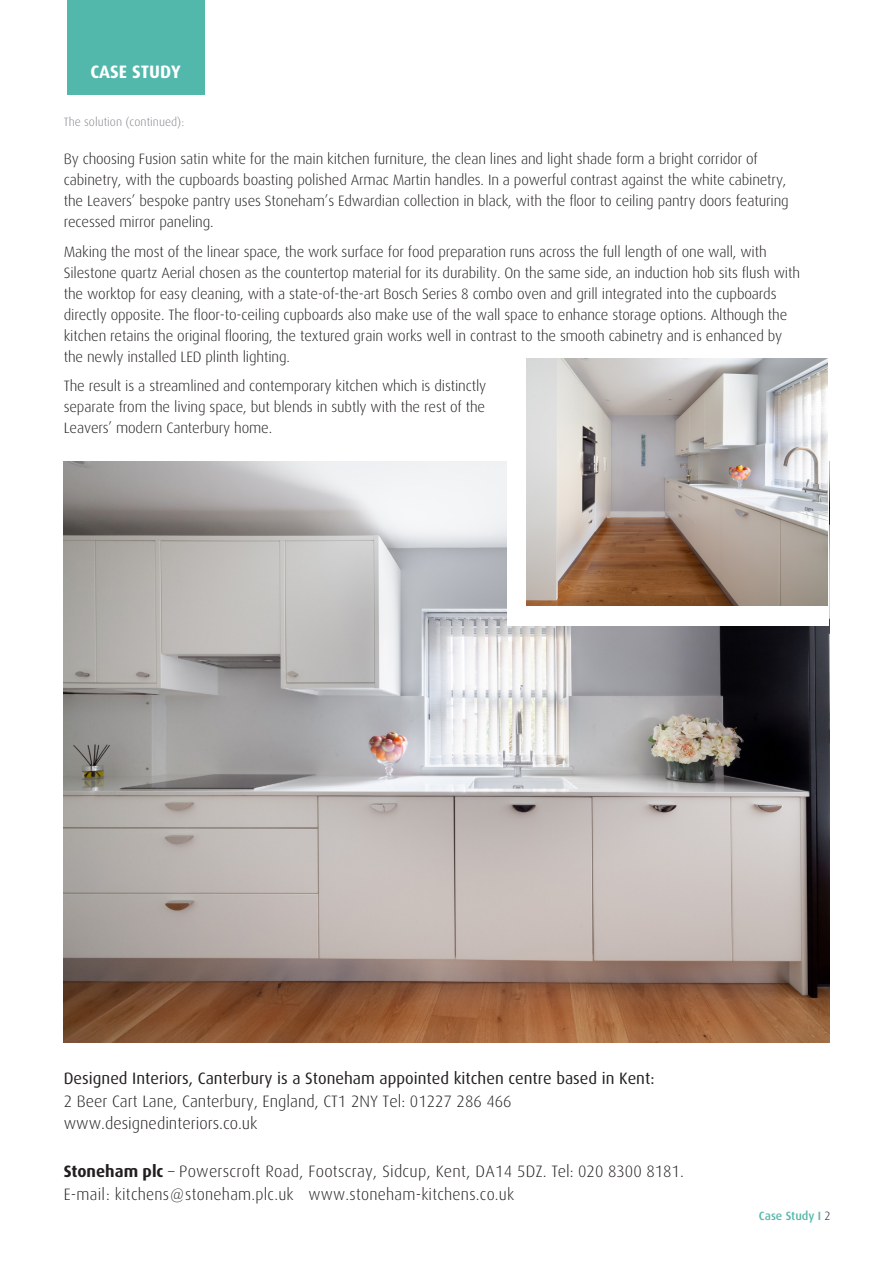
<style>
.page{position:relative;width:893px;height:1263px;background:#fff}
.page>*{position:absolute;margin:0;border:0;box-sizing:border-box;transform-origin:0 0}
.t1{font:700 18px "Dax";color:#fff}
.t2{font:300 16.5px/22.5px "Dax";letter-spacing:.015em;color:#231f20}
.t3{font:16.5px "Dax";color:#231f20}
.t4{font:300 15px/21px "Dax";letter-spacing:-.01em;color:#231f20}
.t5{font:300 12px "Dax";color:#83868c}
.t6{font:500 12px "Dax";color:#57b8ac}
.s1{font-weight:700}
.s2{font-weight:300;color:#231f20}
</style>
<div class="page">
<div style="left:67px;top:0;width:137px;height:95px;background:#52b8ac"></div>
<img style="left:64px;top:462px;width:765px;height:581px">
<div style="left:508px;top:359px;width:321px;height:266px;background:#fff"></div>
<img style="left:526px;top:359px;width:302px;height:246px">
<p class="t1" style="left:90px;top:61px;width:92px">CASE STUDY</p>
<p class="t5" style="left:64px;top:116px;width:122px">The solution (continued):</p>
<p class="t4" style="left:64px;top:149px;width:726px">By choosing Fusion satin white for the main kitchen furniture, the clean lines and light shade form a bright corridor of cabinetry, with the cupboards boasting polished Armac Martin handles. In a powerful contrast against the white cabinetry, the Leavers’ bespoke pantry uses Stoneham’s Edwardian collection in black, with the floor to ceiling pantry doors featuring recessed mirror paneling.</p>
<p class="t4" style="left:64px;top:241px;width:738px">Making the most of the linear space, the work surface for food preparation runs across the full length of one wall, with Silestone quartz Aerial chosen as the countertop material for its durability. On the same side, an induction hob sits flush with the worktop for easy cleaning, with a state-of-the-art Bosch Series 8 combo oven and grill integrated into the cupboards directly opposite. The floor-to-ceiling cupboards also make use of the wall space to enhance storage options. Although the kitchen retains the original flooring, the textured grain works well in contrast to the smooth cabinetry and is enhanced by the newly installed LED plinth lighting.</p>
<p class="t4" style="left:64px;top:376px;width:424px;text-align:justify">The result is a streamlined and contemporary kitchen which is distinctly separate from the living space, but blends in subtly with the rest of the Leavers’ modern Canterbury home.</p>
<p class="t3" style="left:64px;top:1069px;width:592px">Designed Interiors, Canterbury is a Stoneham appointed kitchen centre based in Kent:</p>
<p class="t2" style="left:64px;top:1090px;width:449px">2 Beer Cart Lane, Canterbury, England, CT1 2NY Tel: 01227 286 466 www.designedinteriors.co.uk</p>
<p class="t2" style="left:64px;top:1161px;width:622px"><span class="s1">Stoneham plc</span> – Powerscroft Road, Footscray, Sidcup, Kent, DA14 5DZ. Tel: 020 8300 8181.<br>E-mail: kitchens@stoneham.plc.uk www.stoneham-kitchens.co.uk</p>
<p class="t6" style="left:759px;top:1209px;width:73px">Case Study I <span class="s2">2</span></p>
</div>
